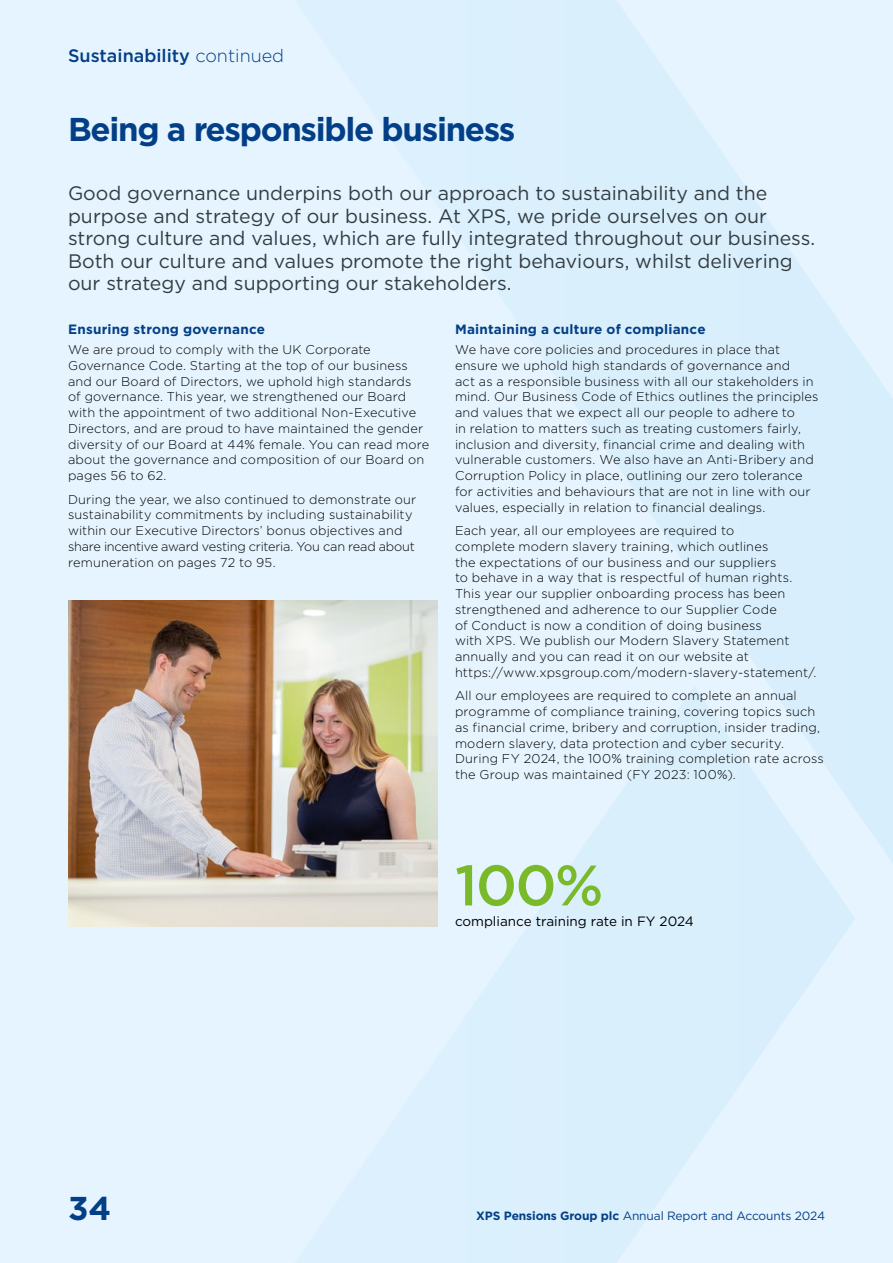
<style>
.page{position:relative;width:893px;height:1263px;background:#e5f4fe}
.page>*{position:absolute;margin:0;border:0;box-sizing:border-box;transform-origin:0 0}
.t1{font:500 57px "Gotham";color:#7ab929}
.t2{font:700 33px "Gotham";letter-spacing:-.04em;color:#033f86}
.t3{font:19.5px/22.5px "Gotham";color:#333c41}
.t4{font:500 18px "Gotham";color:#033f86}
.t5{font:700 13.5px "Gotham";letter-spacing:.015em;color:#033f86}
.t6{font:13.5px "Gotham";color:#000}
.t7{font:300 12.75px/15.8px "Gotham";letter-spacing:.01em;color:#000}
.t8{font:12px "Gotham";letter-spacing:-.01em;color:#033f86}
.s1{font-weight:300}
.s2{font-weight:700}
</style>
<div class="page">
<svg style="left:564px;top:0;width:329px;height:863px;fill:#daeffc"></svg>
<svg style="left:286px;top:686px;width:569px;height:577px;fill:#dcf0fd"></svg>
<img style="left:68px;top:600px;width:370px;height:326px">
<h3 class="t4" style="left:68px;top:43px;width:218px">Sustainability <span class="s1">continued</span></h3>
<h2 class="t2" style="left:68px;top:107px;width:449px">Being a responsible business</h2>
<p class="t3" style="left:68px;top:182px;width:749px">Good governance underpins both our approach to sustainability and the purpose and strategy of our business. At XPS, we pride ourselves on our strong culture and values, which are fully integrated throughout our business.<br>Both our culture and values promote the right behaviours, whilst delivering our strategy and supporting our stakeholders.</p>
<p class="t5" style="left:68px;top:320px;width:199px">Ensuring strong governance</p>
<p class="t7" style="left:68px;top:341px;width:363px">We are proud to comply with the UK Corporate Governance Code. Starting at the top of our business and our Board of Directors, we uphold high standards<br>of governance. This year, we strengthened our Board with the appointment of two additional Non-Executive Directors, and are proud to have maintained the gender diversity of our Board at 44% female. You can read more about the governance and composition of our Board on pages 56 to 62.</p>
<p class="t7" style="left:68px;top:491px;width:350px">During the year, we also continued to demonstrate our sustainability commitments by including sustainability within our Executive Directors’ bonus objectives and share incentive award vesting criteria. You can read about remuneration on pages 72 to 95.</p>
<p class="t5" style="left:455px;top:320px;width:252px">Maintaining a culture of compliance</p>
<p class="t7" style="left:455px;top:341px;width:365px">We have core policies and procedures in place that ensure we uphold high standards of governance and<br>act as a responsible business with all our stakeholders in mind. Our Business Code of Ethics outlines the principles and values that we expect all our people to adhere to<br>in relation to matters such as treating customers fairly, inclusion and diversity, financial crime and dealing with vulnerable customers. We also have an Anti-Bribery and Corruption Policy in place, outlining our zero tolerance for activities and behaviours that are not in line with our values, especially in relation to financial dealings.</p>
<p class="t7" style="left:455px;top:522px;width:363px">Each year, all our employees are required to<br>complete modern slavery training, which outlines<br>the expectations of our business and our suppliers<br>to behave in a way that is respectful of human rights.<br>This year our supplier onboarding process has been strengthened and adherence to our Supplier Code<br>of Conduct is now a condition of doing business<br>with XPS. We publish our Modern Slavery Statement annually and you can read it on our website at https://www.xpsgroup.com/modern-slavery-statement/.</p>
<p class="t7" style="left:455px;top:688px;width:370px">All our employees are required to complete an annual programme of compliance training, covering topics such as financial crime, bribery and corruption, insider trading, modern slavery, data protection and cyber security.<br>During FY 2024, the 100% training completion rate across the Group was maintained (FY 2023: 100%).</p>
<h2 class="t2" style="left:68px;top:1187px;width:45px">34</h2>
<h1 class="t1" style="left:455px;top:848px;width:150px">100%</h1>
<p class="t6" style="left:455px;top:913px;width:240px">compliance training rate in FY 2024</p>
<p class="t8" style="left:476px;top:1208px;width:350px"><span class="s2">XPS Pensions Group plc</span> Annual Report and Accounts 2024</p>
</div>
